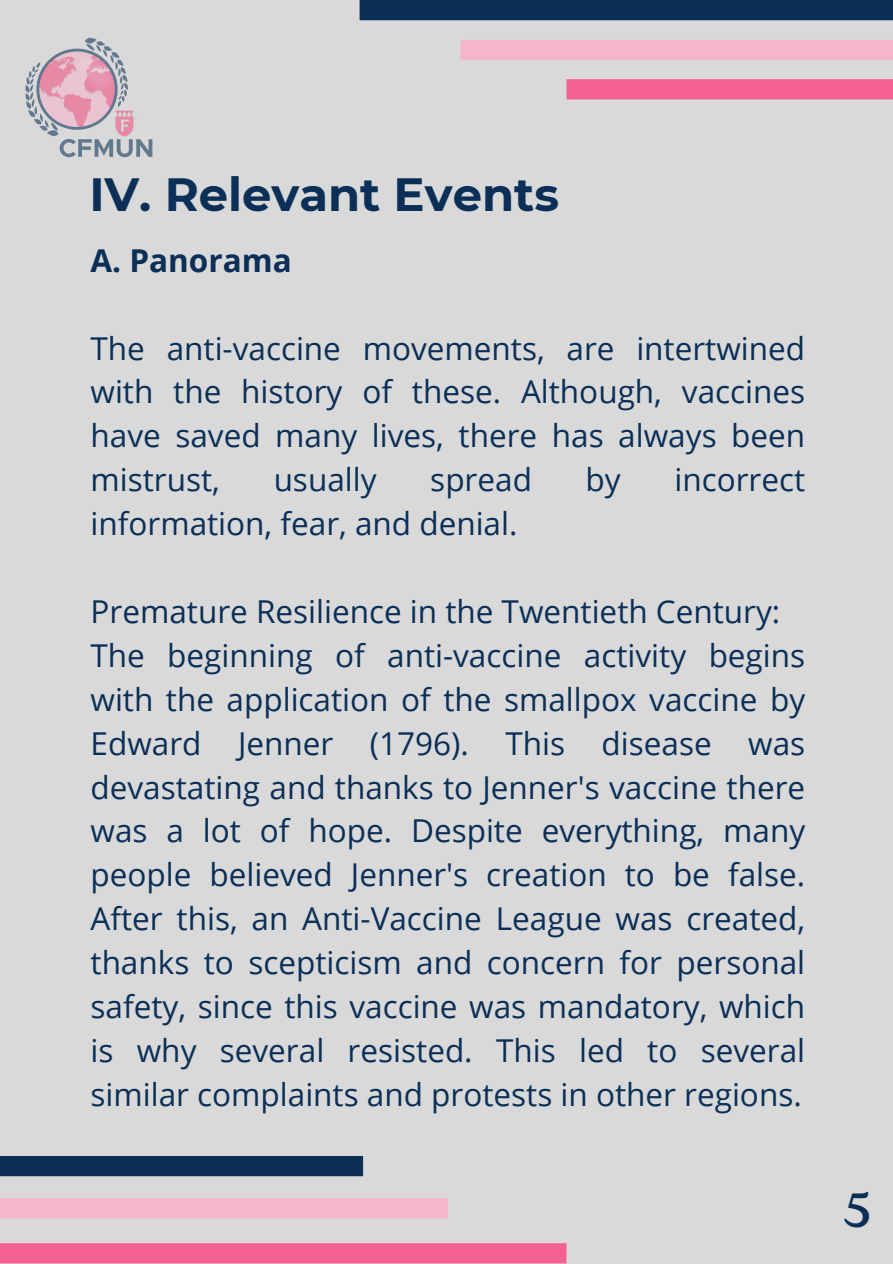
<style>
.page{position:relative;width:893px;height:1264px;background:#fff}
.page>*{position:absolute;margin:0;border:0;box-sizing:border-box;transform-origin:0 0}
.t1{font:48px "Roca One";color:#0b2f57}
.t2{font:700 46.5px "Montserrat";color:#0b2f57}
.t3{font:31.5px/43.8px "Open Sans";color:#0b2f57;text-align:justify}
.t4{font:700 31.5px "Open Sans";color:#0b2f57}
</style>
<div class="page">
<div style="left:0;top:0;width:892px;height:1263px;background:#d9d9d9"></div>
<div style="left:359px;top:0;width:533px;height:20px;background:#0b2f57"></div>
<div style="left:460px;top:40px;width:432px;height:20px;background:#f4b5cd"></div>
<div style="left:566px;top:79px;width:326px;height:20px;background:#f26191"></div>
<div style="left:0;top:1155px;width:363px;height:21px;background:#0b2f57"></div>
<div style="left:0;top:1198px;width:448px;height:20px;background:#f4b5cd"></div>
<div style="left:0;top:1243px;width:566px;height:20px;background:#f26191"></div>
<img style="left:25px;top:37px;width:128px;height:121px">
<h1 class="t2" style="left:89px;top:166px;width:471px">IV. Relevant Events</h1>
<h2 class="t4" style="left:90px;top:238px;width:203px">A. Panorama</h2>
<p class="t3" style="left:90px;top:325px;width:716px">The anti-vaccine movements, are intertwined with the history of these. Although, vaccines have saved many lives, there has always been mistrust,</p>
<p class="t3" style="left:274px;top:457px;width:104px">usually</p>
<p class="t3" style="left:430px;top:457px;width:103px">spread</p>
<p class="t3" style="left:585px;top:457px;width:37px">by</p>
<p class="t3" style="left:674px;top:457px;width:132px">incorrect</p>
<p class="t3" style="left:90px;top:501px;width:428px">information, fear, and denial.</p>
<p class="t3" style="left:90px;top:589px;width:691px">Premature Resilience in the Twentieth Century:</p>
<p class="t3" style="left:90px;top:632px;width:716px">The beginning of anti-vaccine activity begins with the application of the smallpox vaccine by Edward Jenner (1796). This disease was devastating and thanks to Jenner's vaccine there was a lot of hope. Despite everything, many people believed Jenner's creation to be false.<br>After this, an Anti-Vaccine League was created, thanks to scepticism and concern for personal safety, since this vaccine was mandatory, which is why several resisted. This led to several similar complaints and protests in other regions.</p>
<p class="t1" style="left:843px;top:1182px;width:30px">5</p>
</div>
